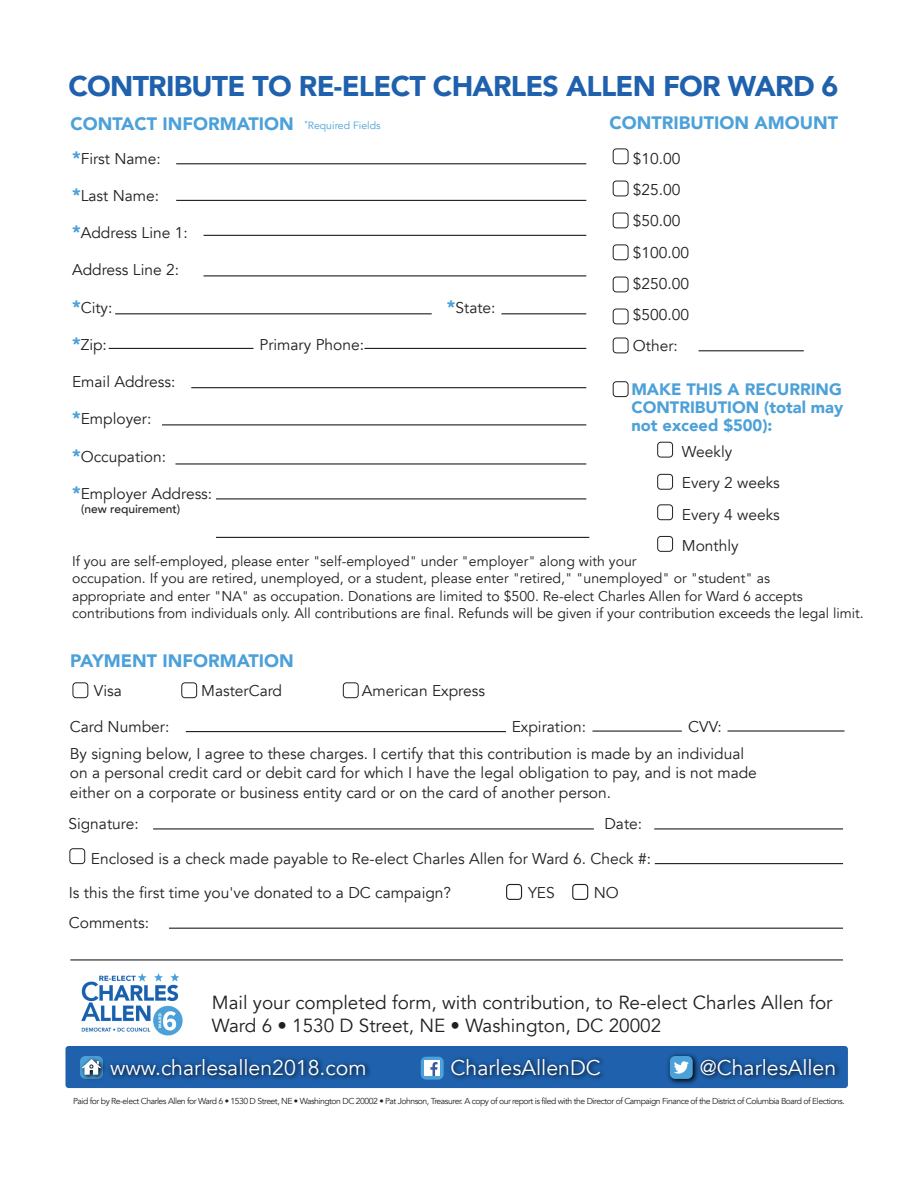
<style>
.page{position:relative;width:918px;height:1188px;background:#fff}
.page>*{position:absolute;margin:0;border:0;box-sizing:border-box;transform-origin:0 0}
.t1{font:900 28.5px "Avenir";letter-spacing:-.025em;color:#1f61ad}
.t2{font:21.3px "Avenir";color:#fff}
.t3{font:18.9px/22.6px "Avenir";color:#231f20}
.t4{font:900 18px "Avenir";color:#4ca1d9}
.t5{font:900 16.5px/17.9px "Avenir";color:#4ca1d9;text-align:justify}
.t6{font:15.6px/31.3px "Avenir";color:#231f20}
.t7{font:14.1px/17.5px "Avenir";color:#231f20}
.t8{font:500 12px "Avenir";color:#231f20}
.t9{font:10.5px "Avenir";color:#4ca1d9}
.t10{font:8.7px "Avenir";letter-spacing:-.055em;color:#231f20}
.s1{font-weight:900;font-size:18px;color:#4ca1d9}
</style>
<div class="page">
<div style="left:65px;top:1046px;width:783px;height:42px;background:#1f61ad;border-radius:3px"></div>
<hr style="left:176px;top:163px;width:410px;height:1px;background:#231f20">
<hr style="left:176px;top:200px;width:410px;height:1px;background:#231f20">
<hr style="left:204px;top:235px;width:382px;height:1px;background:#231f20">
<hr style="left:204px;top:275px;width:382px;height:1px;background:#231f20">
<hr style="left:115px;top:313px;width:317px;height:1px;background:#231f20">
<hr style="left:501px;top:313px;width:85px;height:1px;background:#231f20">
<hr style="left:109px;top:348px;width:144px;height:1px;background:#231f20">
<hr style="left:364px;top:348px;width:222px;height:1px;background:#231f20">
<hr style="left:162px;top:424px;width:424px;height:1px;background:#231f20">
<hr style="left:176px;top:463px;width:410px;height:2px;background:#231f20">
<hr style="left:216px;top:498px;width:370px;height:1px;background:#231f20">
<hr style="left:216px;top:537px;width:373px;height:1px;background:#231f20">
<div style="left:613px;top:149px;width:15px;height:15px;border:1px solid #231f20;border-radius:3px"></div>
<div style="left:613px;top:181px;width:15px;height:15px;border:1px solid #231f20;border-radius:3px"></div>
<div style="left:613px;top:213px;width:15px;height:15px;border:1px solid #231f20;border-radius:3px"></div>
<div style="left:613px;top:381px;width:15px;height:16px;border:1px solid #231f20;border-radius:3px"></div>
<hr style="left:699px;top:350px;width:105px;height:1px;background:#231f20">
<div style="left:657px;top:442px;width:16px;height:15px;border:1px solid #231f20;border-radius:3px"></div>
<div style="left:657px;top:474px;width:16px;height:16px;border:1px solid #231f20;border-radius:3px"></div>
<div style="left:657px;top:504px;width:16px;height:16px;border:1px solid #231f20;border-radius:3px"></div>
<div style="left:657px;top:536px;width:16px;height:16px;border:1px solid #231f20;border-radius:3px"></div>
<hr style="left:191px;top:387px;width:395px;height:1px;background:#231f20">
<div style="left:73px;top:682px;width:15px;height:16px;border:1px solid #231f20;border-radius:3px"></div>
<div style="left:69px;top:848px;width:16px;height:16px;border:1px solid #231f20;border-radius:3px"></div>
<div style="left:181px;top:682px;width:16px;height:16px;border:1px solid #231f20;border-radius:3px"></div>
<div style="left:343px;top:682px;width:16px;height:16px;border:1px solid #231f20;border-radius:3px"></div>
<hr style="left:655px;top:863px;width:188px;height:1px;background:#231f20">
<hr style="left:186px;top:731px;width:320px;height:1px;background:#231f20">
<hr style="left:592px;top:731px;width:90px;height:1px;background:#231f20">
<hr style="left:728px;top:730px;width:116px;height:2px;background:#231f20">
<div style="left:613px;top:245px;width:15px;height:15px;border:1px solid #231f20;border-radius:3px"></div>
<div style="left:613px;top:277px;width:15px;height:15px;border:1px solid #231f20;border-radius:3px"></div>
<div style="left:613px;top:309px;width:15px;height:15px;border:1px solid #231f20;border-radius:3px"></div>
<div style="left:613px;top:338px;width:15px;height:15px;border:1px solid #231f20;border-radius:3px"></div>
<div style="left:506px;top:884px;width:16px;height:16px;border:1px solid #231f20;border-radius:3px"></div>
<div style="left:572px;top:884px;width:16px;height:16px;border:1px solid #231f20;border-radius:3px"></div>
<hr style="left:169px;top:928px;width:674px;height:1px;background:#231f20">
<hr style="left:70px;top:959px;width:773px;height:2px;background:#231f20">
<hr style="left:153px;top:828px;width:441px;height:1px;background:#231f20">
<hr style="left:654px;top:828px;width:189px;height:1px;background:#231f20">
<img style="left:667px;top:1053px;width:28px;height:32px">
<div style="left:670px;top:1056px;width:23px;height:23px;background:#4ca1d9;border-radius:5px"></div>
<svg style="left:674px;top:1061px;width:15px;height:13px"></svg>
<img style="left:105px;top:1058px;width:270px;height:31px">
<img style="left:695px;top:1056px;width:150px;height:33px">
<img style="left:80px;top:1056px;width:30px;height:27px">
<svg style="left:82px;top:1059px;width:19px;height:16px"></svg>
<img style="left:81px;top:973px;width:102px;height:63px">
<svg style="left:421px;top:1057px;width:23px;height:23px"></svg>
<img style="left:425px;top:1061px;width:15px;height:14px">
<img style="left:445px;top:1057px;width:165px;height:32px">
<h1 class="t1" style="left:68px;top:62px;width:772px">CONTRIBUTE TO RE-ELECT CHARLES ALLEN FOR WARD 6</h1>
<p class="t4" style="left:71px;top:108px;width:225px">CONTACT INFORMATION</p>
<p class="t4" style="left:610px;top:108px;width:230px">CONTRIBUTION AMOUNT</p>
<p class="t6" style="left:72px;top:143px;width:90px"><span class="s1">*</span>First Name:</p>
<p class="t6" style="left:72px;top:180px;width:89px"><span class="s1">*</span>Last Name:</p>
<p class="t6" style="left:72px;top:217px;width:117px"><span class="s1">*</span>Address Line 1:</p>
<p class="t6" style="left:72px;top:255px;width:109px">Address Line 2:</p>
<p class="t6" style="left:72px;top:292px;width:42px"><span class="s1">*</span>City:</p>
<p class="t6" style="left:447px;top:292px;width:50px"><span class="s1">*</span>State:</p>
<p class="t6" style="left:72px;top:329px;width:36px"><span class="s1">*</span>Zip:</p>
<p class="t6" style="left:259px;top:329px;width:106px">Primary Phone:</p>
<p class="t6" style="left:72px;top:366px;width:105px">Email Address:</p>
<p class="t6" style="left:72px;top:404px;width:81px"><span class="s1">*</span>Employer:</p>
<p class="t6" style="left:72px;top:441px;width:96px"><span class="s1">*</span>Occupation:</p>
<p class="t6" style="left:72px;top:478px;width:142px"><span class="s1">*</span>Employer Address:</p>
<p class="t9" style="left:304px;top:119px;width:78px"><sup>*</sup>Required Fields</p>
<p class="t6" style="left:633px;top:143px;width:58px">$10.00 $25.00 $50.00 $100.00 $250.00 $500.00<br>Other:</p>
<p class="t5" style="left:631px;top:380px;width:213px">MAKE THIS A RECURRING CONTRIBUTION (total may not exceed $500):</p>
<p class="t6" style="left:682px;top:436px;width:100px">Weekly<br>Every 2 weeks<br>Every 4 weeks<br>Monthly</p>
<p class="t8" style="left:81px;top:498px;width:101px">(new requirement)</p>
<p class="t7" style="left:72px;top:553px;width:793px">If you are self-employed, please enter "self-employed" under "employer" along with your<br>occupation. If you are retired, unemployed, or a student, please enter "retired," "unemployed" or "student" as<br>appropriate and enter "NA" as occupation. Donations are limited to $500. Re-elect Charles Allen for Ward 6 accepts contributions from individuals only. All contributions are final. Refunds will be given if your contribution exceeds the legal limit.</p>
<p class="t4" style="left:70px;top:646px;width:225px">PAYMENT INFORMATION</p>
<p class="t6" style="left:94px;top:676px;width:30px">Visa</p>
<p class="t6" style="left:201px;top:676px;width:83px">MasterCard</p>
<p class="t6" style="left:362px;top:676px;width:125px">American Express</p>
<p class="t6" style="left:70px;top:711px;width:101px">Card Number:</p>
<p class="t6" style="left:512px;top:711px;width:76px">Expiration:</p>
<p class="t6" style="left:688px;top:711px;width:35px">CVV:</p>
<p class="t6" style="left:70px;top:744px;width:689px;line-height:19.4px">By signing below, I agree to these charges. I certify that this contribution is made by an individual on a personal credit card or debit card for which I have the legal obligation to pay, and is not made either on a corporate or business entity card or on the card of another person.</p>
<p class="t6" style="left:68px;top:808px;width:72px">Signature:</p>
<p class="t6" style="left:604px;top:808px;width:39px">Date:</p>
<p class="t6" style="left:91px;top:843px;width:562px">Enclosed is a check made payable to Re-elect Charles Allen for Ward 6. Check #:</p>
<p class="t6" style="left:69px;top:878px;width:384px">Is this the first time you've donated to a DC campaign?</p>
<p class="t6" style="left:528px;top:878px;width:28px">YES</p>
<p class="t6" style="left:594px;top:878px;width:27px">NO</p>
<p class="t6" style="left:69px;top:907px;width:82px">Comments:</p>
<p class="t3" style="left:212px;top:992px;width:622px">Mail your completed form, with contribution, to Re-elect Charles Allen for<br>Ward 6 • 1530 D Street, NE • Washington, DC 20002</p>
<h2 class="t2" style="left:110px;top:1055px;width:258px">www.charlesallen2018.com</h2>
<h2 class="t2" style="left:700px;top:1055px;width:138px">@CharlesAllen</h2>
<p class="t10" style="left:73px;top:1096px;width:773px">Paid for by Re-elect Charles Allen for Ward 6 • 1530 D Street, NE • Washington DC 20002 • Pat Johnson, Treasurer. A copy of our report is filed with the Director of Campaign Finance of the District of Columbia Board of Elections.</p>
<h2 class="t2" style="left:451px;top:1055px;width:152px">CharlesAllenDC</h2>
</div>
